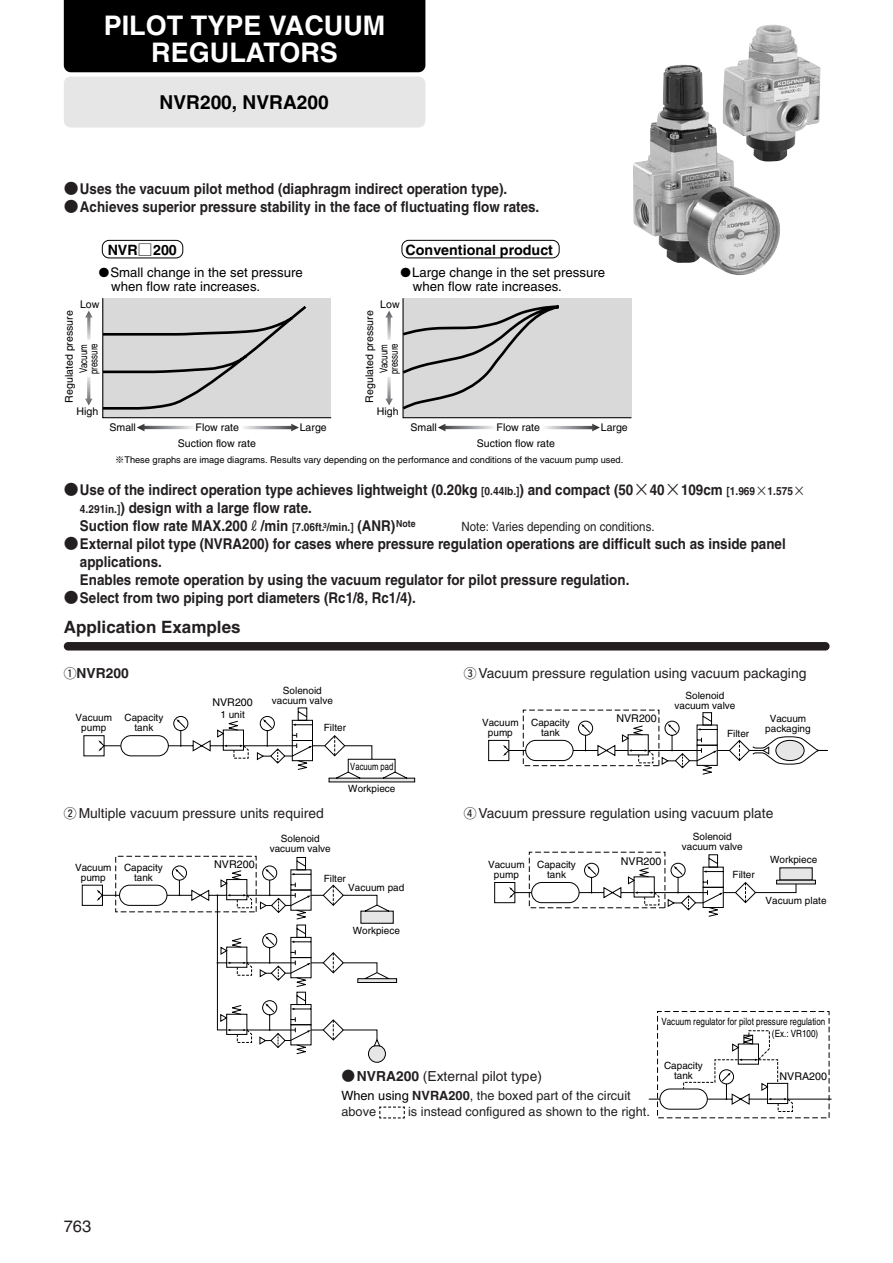
<style>
.page{position:relative;width:893px;height:1263px;background:#fff}
.page>*{position:absolute;margin:0;border:0;box-sizing:border-box;transform-origin:0 0}
.t1{font:700 27px/27px "Helvetica";color:#fff;text-align:center}
.t2{font:700 19.2px "Helvetica";color:#000}
.t3{font:700 16.95px "Helvetica";color:#231f20}
.t4{font:16.5px "Helvetica";color:#231f20}
.t5{font:700 14.85px/18px "Helvetica";color:#231f20;scale:.9 1}
.t6{font:700 14.25px "Helvetica";color:#000}
.t7{font:13.8px "Helvetica";color:#231f20}
.t8{font:700 13.8px "Helvetica";color:#231f20}
.t9{font:13.2px/14.5px "Helvetica";color:#000}
.t10{font:12.75px/15.9px "Helvetica";color:#231f20}
.t11{font:12.75px "Helvetica";color:#231f20;scale:.9 1}
.t12{font:10.65px "Helvetica";color:#000}
.t13{font:10.5px/14.2px "Helvetica";color:#000;text-align:center}
.t14{font:10.5px "Helvetica";color:#000;scale:.75 1}
.t15{font:10.05px/9.9px "Helvetica";color:#000;text-align:center}
.t16{font:10.05px/12.1px "Helvetica";color:#000;scale:.81 1}
.t17{font:9.9px/9.9px "Helvetica";color:#000;text-align:center}
.t18{font:9.9px "Helvetica";color:#000;scale:.77 1}
.t19{font:9.3px "Helvetica";color:#000}
.s1{font-family:"Gothic BBB";font-weight:500}
.s2{font-family:"Shin Go"}
.s3{font-size:11.25px}
.s4{font-family:"Gothic BBB";font-weight:500;font-size:11.25px}
.s5{font-family:"Ftg Hround";font-weight:400;font-size:12.75px}
.s6{font-family:"Ftg Hround";font-size:12.75px}
.s7{font-weight:700}
.s8{color:#000}
</style>
<div class="page">
<div style="left:64px;top:642px;width:765px;height:9px;background:#231f20;border-radius:4px"></div>
<img style="left:633px;top:24px;width:187px;height:252px">
<div style="left:368px;top:1045px;width:17px;height:17px;background:#e6e6e6;border-radius:50%"></div>
<div style="left:368px;top:1045px;width:18px;height:18px;border:1px solid #000;border-radius:50%"></div>
<svg style="left:82px;top:857px;width:315px;height:197px"></svg>
<div style="left:84px;top:735px;width:20px;height:21px;border:1px solid #000"></div>
<svg style="left:98px;top:707px;width:317px;height:76px"></svg>
<div style="left:488px;top:740px;width:21px;height:21px;border:1px solid #000"></div>
<svg style="left:503px;top:712px;width:325px;height:63px"></svg>
<svg style="left:494px;top:854px;width:322px;height:63px"></svg>
<div style="left:657px;top:1011px;width:172px;height:107px;border:1px dashed #000"></div>
<svg style="left:648px;top:1030px;width:184px;height:82px"></svg>
<svg style="left:379px;top:1106px;width:26px;height:13px"></svg>
<svg style="left:102px;top:298px;width:530px;height:121px;background:#d2d2d2"></svg>
<svg style="left:243px;top:424px;width:56px;height:7px"></svg>
<svg style="left:137px;top:424px;width:56px;height:7px"></svg>
<svg style="left:85px;top:311px;width:7px;height:29px"></svg>
<svg style="left:85px;top:377px;width:7px;height:29px"></svg>
<div style="left:102px;top:240px;width:81px;height:18px;border:1px solid #000;border-radius:7px"></div>
<div style="left:401px;top:240px;width:158px;height:18px;border:1px solid #000;border-radius:7px"></div>
<svg style="left:385px;top:311px;width:8px;height:29px"></svg>
<svg style="left:385px;top:377px;width:8px;height:29px"></svg>
<svg style="left:545px;top:424px;width:55px;height:7px"></svg>
<svg style="left:438px;top:424px;width:56px;height:7px"></svg>
<div style="left:64px;top:0;width:361px;height:72px;background:#000"></div>
<div style="left:64px;top:77px;width:361px;height:51px;background:#e6e6e6;border-radius:7px"></div>
<h1 class="t1" style="left:104px;top:14px;width:283px">PILOT TYPE VACUUM<br>REGULATORS</h1>
<p class="t2" style="left:160px;top:95px;width:171px">NVR200, NVRA200</p>
<p class="t5" style="left:64px;top:182px;width:494px"><span class="s1">●</span>Uses the vacuum pilot method (diaphragm indirect operation type).</p>
<p class="t5" style="left:64px;top:200px;width:530px"><span class="s1">●</span>Achieves superior pressure stability in the face of fluctuating flow rates.</p>
<p class="t6" style="left:108px;top:244px;width:71px">NVR<span class="s2">□</span>200</p>
<p class="t6" style="left:405px;top:244px;width:149px">Conventional product</p>
<p class="t9" style="left:111px;top:266px;width:193px;text-indent:-13px">●Small change in the set pressure when flow rate increases.</p>
<p class="t13" style="left:80px;top:298px;width:21px">Low</p>
<p class="t13" style="left:63px;top:403px;width:94px;rotate:-90deg">Regulated pressure<br>Vacuum</p>
<p class="t14" style="left:90px;top:374px;width:43px;rotate:-90deg">pressure</p>
<p class="t13" style="left:77px;top:405px;width:23px">High</p>
<p class="t9" style="left:413px;top:266px;width:194px;text-indent:-13px">●Large change in the set pressure when flow rate increases.</p>
<p class="t13" style="left:380px;top:298px;width:21px">Low</p>
<p class="t13" style="left:363px;top:403px;width:94px;rotate:-90deg">Regulated pressure<br>Vacuum</p>
<p class="t14" style="left:390px;top:374px;width:43px;rotate:-90deg">pressure</p>
<p class="t13" style="left:377px;top:405px;width:23px">High</p>
<p class="t13" style="left:110px;top:421px;width:28px">Small</p>
<p class="t13" style="left:300px;top:421px;width:29px">Large</p>
<p class="t13" style="left:196px;top:421px;width:45px">Flow rate</p>
<p class="t13" style="left:410px;top:421px;width:28px">Small</p>
<p class="t13" style="left:600px;top:421px;width:29px">Large</p>
<p class="t13" style="left:496px;top:421px;width:45px">Flow rate</p>
<p class="t13" style="left:178px;top:437px;width:80px">Suction flow rate</p>
<p class="t13" style="left:477px;top:437px;width:80px">Suction flow rate</p>
<p class="t19" style="left:115px;top:456px;width:509px"><span class="s1">※</span>These graphs are image diagrams. Results vary depending on the performance and conditions of the vacuum pump used.</p>
<p class="t5" style="left:80px;top:482px;width:806px;text-indent:-16px"><span class="s1">●</span>Use of the indirect operation type achieves lightweight (0.20kg <span class="s3">[0.44lb.]</span>) and compact (50<span class="s1">×</span>40<span class="s1">×</span>109cm <span class="s3">[1.969</span><span class="s4">×</span><span class="s3">1.575</span><span class="s4">×<br></span><span class="s3">4.291in.]</span>) design with a large flow rate.<br>Suction flow rate MAX.200 /min <span class="s3">[7.06ft.</span><sup>3</sup><span class="s3">/min.]</span> (ANR)<sup>Note</sup></p>
<p class="t11" style="left:461px;top:522px;width:216px">Note: Varies depending on conditions.</p>
<p class="t5" style="left:80px;top:536px;width:785px;text-indent:-16px"><span class="s1">●</span>External pilot type (NVRA200) for cases where pressure regulation operations are difficult such as inside panel applications.<br>Enables remote operation by using the vacuum regulator for pilot pressure regulation.</p>
<p class="t5" style="left:64px;top:590px;width:392px"><span class="s1">●</span>Select from two piping port diameters (Rc1/8, Rc1/4).</p>
<p class="t3" style="left:64px;top:621px;width:178px">Application Examples</p>
<p class="t8" style="left:64px;top:668px;width:66px"><span class="s5">Q</span>NVR200</p>
<p class="t17" style="left:75px;top:714px;width:38px">Vacuum pump</p>
<p class="t17" style="left:124px;top:714px;width:40px">Capacity tank</p>
<p class="t12" style="left:212px;top:699px;width:42px">NVR200</p>
<p class="t17" style="left:220px;top:710px;width:26px">1 unit</p>
<p class="t17" style="left:272px;top:687px;width:62px">Solenoid vacuum valve</p>
<p class="t17" style="left:324px;top:723px;width:24px">Filter</p>
<p class="t18" style="left:350px;top:763px;width:57px">Vacuum pad</p>
<p class="t17" style="left:348px;top:785px;width:49px">Workpiece</p>
<p class="t7" style="left:64px;top:808px;width:261px"><span class="s6">W</span> Multiple vacuum pressure units required</p>
<p class="t15" style="left:75px;top:863px;width:38px">Vacuum pump</p>
<p class="t15" style="left:124px;top:863px;width:40px">Capacity tank</p>
<p class="t12" style="left:214px;top:860px;width:42px">NVR200</p>
<p class="t15" style="left:270px;top:835px;width:62px">Solenoid vacuum valve</p>
<p class="t15" style="left:324px;top:875px;width:24px">Filter</p>
<p class="t15" style="left:348px;top:884px;width:57px">Vacuum pad</p>
<p class="t15" style="left:353px;top:926px;width:49px">Workpiece</p>
<p class="t7" style="left:463px;top:668px;width:344px"><span class="s6">E</span> Vacuum pressure regulation using vacuum packaging</p>
<p class="t17" style="left:482px;top:718px;width:38px">Vacuum pump</p>
<p class="t17" style="left:531px;top:718px;width:40px">Capacity tank</p>
<p class="t12" style="left:616px;top:715px;width:42px">NVR200</p>
<p class="t17" style="left:674px;top:691px;width:62px">Solenoid vacuum valve</p>
<p class="t17" style="left:727px;top:729px;width:24px">Filter</p>
<p class="t17" style="left:765px;top:715px;width:47px">Vacuum packaging</p>
<p class="t7" style="left:463px;top:808px;width:311px"><span class="s6">R</span> Vacuum pressure regulation using vacuum plate</p>
<p class="t15" style="left:488px;top:861px;width:38px">Vacuum pump</p>
<p class="t15" style="left:537px;top:861px;width:40px">Capacity tank</p>
<p class="t15" style="left:681px;top:832px;width:62px">Solenoid vacuum valve</p>
<p class="t15" style="left:732px;top:871px;width:24px">Filter</p>
<p class="t12" style="left:621px;top:857px;width:42px">NVR200</p>
<p class="t15" style="left:770px;top:856px;width:49px">Workpiece</p>
<p class="t15" style="left:765px;top:896px;width:62px">Vacuum plate</p>
<p class="t16" style="left:772px;top:1016px;width:67px;text-indent:-110px">Vacuum regulator for pilot pressure regulation (Ex.: VR100)</p>
<p class="t4" style="left:64px;top:1220px;width:29px">763</p>
<p class="t7" style="left:341px;top:1071px;width:202px"><span class="s1">●</span><span class="s7">NVRA200</span> (External pilot type)</p>
<p class="t10" style="left:341px;top:1089px;width:291px"><span class="s8">When using</span> <span class="s7">NVRA200</span>, the boxed part of the circuit above</p>
<p class="t10" style="left:408px;top:1105px;width:243px">is instead configured as shown to the right.</p>
<p class="t15" style="left:664px;top:1061px;width:40px">Capacity tank</p>
<p class="t12" style="left:779px;top:1073px;width:49px">NVRA200</p>
</div>
